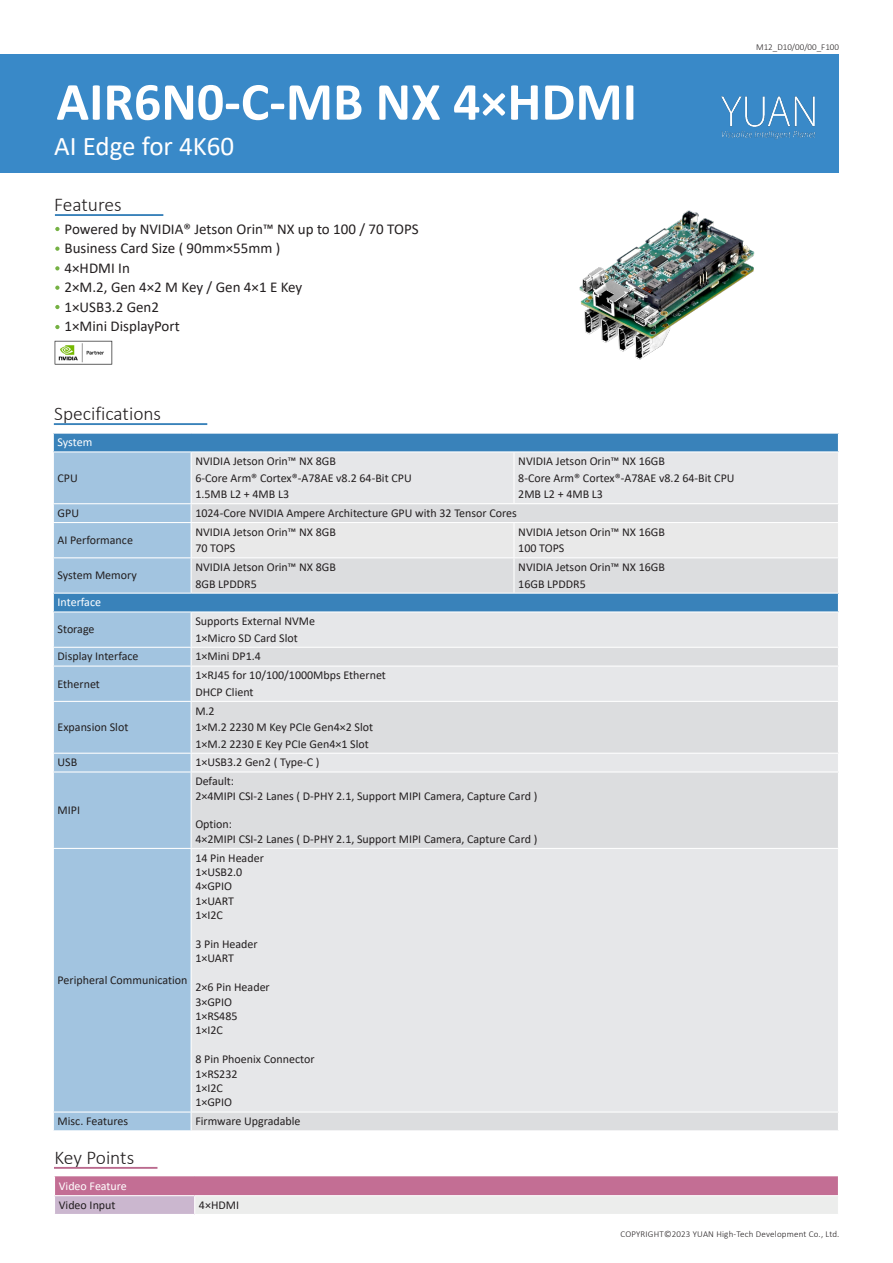
<style>
.page{position:relative;width:893px;height:1263px;background:#fff}
.page>*{position:absolute;margin:0;border:0;box-sizing:border-box;transform-origin:0 0}
.t1{font:700 54px "Calibri";color:#fff}
.t2{font:27px "Calibri";color:#fff}
.t3{font:300 19.5px "Calibri";color:#231f20}
.t4{font:15px "Calibri";color:#231f20}
.t5{font:12px "Calibri";color:#231f20}
.t6{font:12px "Calibri";color:#fff}
.t7{font:300 9px "Calibri";letter-spacing:.02em;color:#231f20}
.t8{font:300 9px "Calibri";color:#231f20}
</style>
<div class="page">
<div style="left:0;top:54px;width:839px;height:119px;background:#3989c8"></div>
<img style="left:721px;top:96px;width:95px;height:44px">
<hr style="left:55px;top:214px;width:108px;height:2px;background:#3982ba">
<svg style="left:55px;top:227px;width:5px;height:4px"></svg>
<svg style="left:55px;top:247px;width:5px;height:4px"></svg>
<svg style="left:55px;top:286px;width:5px;height:4px"></svg>
<svg style="left:55px;top:266px;width:5px;height:4px"></svg>
<svg style="left:55px;top:305px;width:5px;height:4px"></svg>
<img style="left:54px;top:340px;width:59px;height:25px">
<svg style="left:55px;top:325px;width:5px;height:4px"></svg>
<hr style="left:54px;top:1167px;width:103px;height:2px;background:#ba6a8e">
<div style="left:55px;top:1176px;width:783px;height:20px;background:#c36e94"></div>
<div style="left:55px;top:1196px;width:140px;height:18px;background:#cbb7cf"></div>
<div style="left:195px;top:1196px;width:643px;height:18px;background:#ecedec"></div>
<hr style="left:54px;top:1195px;width:141px;height:1px;background:#fff">
<hr style="left:195px;top:1195px;width:644px;height:1px;background:#fff">
<svg style="left:194px;top:1196px;width:1px;height:18px"></svg>
<hr style="left:54px;top:423px;width:153px;height:2px;background:#3982ba">
<div style="left:53px;top:433px;width:785px;height:19px;background:#3982ba"></div>
<div style="left:54px;top:452px;width:137px;height:678px;background:#a2c4e0"></div>
<div style="left:53px;top:593px;width:785px;height:19px;background:#3982ba"></div>
<div style="left:191px;top:612px;width:647px;height:35px;background:#e6e7e9"></div>
<div style="left:191px;top:647px;width:647px;height:19px;background:#dcdddf"></div>
<div style="left:191px;top:666px;width:647px;height:35px;background:#e6e7e9"></div>
<div style="left:191px;top:701px;width:647px;height:52px;background:#dcdddf"></div>
<div style="left:191px;top:753px;width:647px;height:19px;background:#e6e7e9"></div>
<div style="left:191px;top:772px;width:647px;height:76px;background:#dcdddf"></div>
<div style="left:191px;top:848px;width:647px;height:264px;background:#e6e7e9"></div>
<div style="left:191px;top:1112px;width:647px;height:19px;background:#dcdddf"></div>
<hr style="left:53px;top:433px;width:138px;height:1px;background:#fff">
<svg style="left:53px;top:434px;width:1px;height:17px"></svg>
<hr style="left:191px;top:433px;width:323px;height:1px;background:#fff">
<hr style="left:514px;top:433px;width:325px;height:1px;background:#fff">
<hr style="left:53px;top:451px;width:138px;height:1px;background:#fff">
<hr style="left:53px;top:503px;width:138px;height:1px;background:#fff">
<hr style="left:53px;top:522px;width:138px;height:1px;background:#fff">
<hr style="left:53px;top:557px;width:138px;height:1px;background:#fff">
<hr style="left:53px;top:593px;width:138px;height:1px;background:#fff">
<svg style="left:53px;top:594px;width:1px;height:17px"></svg>
<svg style="left:191px;top:434px;width:648px;height:177px"></svg>
<hr style="left:53px;top:611px;width:138px;height:1px;background:#fff">
<hr style="left:191px;top:611px;width:323px;height:1px;background:#fff">
<hr style="left:191px;top:612px;width:1px;height:35px;background:#fff">
<hr style="left:514px;top:611px;width:325px;height:1px;background:#fff">
<hr style="left:53px;top:647px;width:138px;height:1px;background:#fff">
<hr style="left:191px;top:647px;width:323px;height:1px;background:#fff">
<svg style="left:191px;top:648px;width:1px;height:17px"></svg>
<hr style="left:514px;top:647px;width:325px;height:1px;background:#fff">
<hr style="left:53px;top:665px;width:138px;height:2px;background:#fff">
<hr style="left:191px;top:665px;width:323px;height:2px;background:#fff">
<hr style="left:191px;top:667px;width:1px;height:34px;background:#fff">
<hr style="left:514px;top:665px;width:325px;height:2px;background:#fff">
<hr style="left:53px;top:701px;width:138px;height:1px;background:#fff">
<hr style="left:191px;top:701px;width:323px;height:1px;background:#fff">
<hr style="left:191px;top:702px;width:1px;height:51px;background:#fff">
<hr style="left:514px;top:701px;width:325px;height:1px;background:#fff">
<hr style="left:53px;top:753px;width:138px;height:1px;background:#fff">
<hr style="left:191px;top:753px;width:323px;height:1px;background:#fff">
<svg style="left:191px;top:754px;width:1px;height:17px"></svg>
<hr style="left:514px;top:753px;width:325px;height:1px;background:#fff">
<hr style="left:53px;top:771px;width:138px;height:1px;background:#fff">
<hr style="left:191px;top:771px;width:323px;height:1px;background:#fff">
<hr style="left:191px;top:772px;width:1px;height:76px;background:#fff">
<hr style="left:514px;top:771px;width:325px;height:1px;background:#fff">
<hr style="left:53px;top:848px;width:138px;height:1px;background:#fff">
<hr style="left:191px;top:848px;width:323px;height:1px;background:#fff">
<hr style="left:191px;top:849px;width:1px;height:262px;background:#fff">
<hr style="left:514px;top:848px;width:325px;height:1px;background:#fff">
<hr style="left:53px;top:1111px;width:138px;height:1px;background:#fff">
<hr style="left:191px;top:1111px;width:323px;height:1px;background:#fff">
<svg style="left:191px;top:1112px;width:1px;height:18px"></svg>
<hr style="left:514px;top:1111px;width:325px;height:1px;background:#fff">
<hr style="left:191px;top:1130px;width:323px;height:1px;background:#fff">
<hr style="left:514px;top:1130px;width:325px;height:1px;background:#fff">
<img style="left:579px;top:210px;width:176px;height:150px">
<p class="t1" style="left:56px;top:64px;width:582px">AIR6N0-C-MB NX 4×HDMI</p>
<p class="t2" style="left:54px;top:127px;width:182px">AI Edge for 4K60</p>
<p class="t3" style="left:54px;top:193px;width:69px">Features</p>
<p class="t4" style="left:65px;top:218px;width:356px">Powered by NVIDIA® Jetson Orin™ NX up to 100 / 70 TOPS</p>
<p class="t4" style="left:65px;top:238px;width:217px">Business Card Size ( 90mm×55mm )</p>
<p class="t4" style="left:65px;top:257px;width:67px">4×HDMI In</p>
<p class="t4" style="left:65px;top:277px;width:239px">2×M.2, Gen 4×2 M Key / Gen 4×1 E Key</p>
<p class="t4" style="left:65px;top:296px;width:96px">1×USB3.2 Gen2</p>
<p class="t4" style="left:65px;top:316px;width:117px">1×Mini DisplayPort</p>
<p class="t8" style="left:756px;top:41px;width:84px">M12_D10/00/00_F100</p>
<p class="t3" style="left:54px;top:401px;width:108px">Specifications</p>
<p class="t6" style="left:58px;top:434px;width:36px">System</p>
<p class="t5" style="left:58px;top:469px;width:22px">CPU</p>
<p class="t5" style="left:195px;top:453px;width:142px">NVIDIA Jetson Orin™ NX 8GB</p>
<p class="t5" style="left:195px;top:469px;width:218px">6-Core Arm® Cortex®-A78AE v8.2 64-Bit CPU</p>
<p class="t5" style="left:195px;top:486px;width:95px">1.5MB L2 + 4MB L3</p>
<p class="t5" style="left:518px;top:453px;width:148px">NVIDIA Jetson Orin™ NX 16GB</p>
<p class="t5" style="left:518px;top:469px;width:218px">8-Core Arm® Cortex®-A78AE v8.2 64-Bit CPU</p>
<p class="t5" style="left:518px;top:486px;width:86px">2MB L2 + 4MB L3</p>
<p class="t5" style="left:58px;top:505px;width:23px">GPU</p>
<p class="t5" style="left:195px;top:505px;width:323px">1024-Core NVIDIA Ampere Architecture GPU with 32 Tensor Cores</p>
<p class="t5" style="left:58px;top:532px;width:77px">AI Performance</p>
<p class="t5" style="left:195px;top:523px;width:142px">NVIDIA Jetson Orin™ NX 8GB</p>
<p class="t5" style="left:195px;top:540px;width:42px">70 TOPS</p>
<p class="t5" style="left:518px;top:523px;width:148px">NVIDIA Jetson Orin™ NX 16GB</p>
<p class="t5" style="left:518px;top:540px;width:48px">100 TOPS</p>
<p class="t5" style="left:58px;top:567px;width:81px">System Memory</p>
<p class="t6" style="left:58px;top:594px;width:45px">Interface</p>
<p class="t5" style="left:58px;top:621px;width:38px">Storage</p>
<p class="t5" style="left:195px;top:559px;width:142px">NVIDIA Jetson Orin™ NX 8GB</p>
<p class="t5" style="left:195px;top:575px;width:63px">8GB LPDDR5</p>
<p class="t5" style="left:195px;top:613px;width:121px">Supports External NVMe</p>
<p class="t5" style="left:195px;top:629px;width:104px">1×Micro SD Card Slot</p>
<p class="t5" style="left:58px;top:648px;width:83px">Display Interface</p>
<p class="t5" style="left:195px;top:648px;width:67px">1×Mini DP1.4</p>
<p class="t5" style="left:58px;top:675px;width:44px">Ethernet</p>
<p class="t5" style="left:195px;top:667px;width:192px">1×RJ45 for 10/100/1000Mbps Ethernet</p>
<p class="t5" style="left:195px;top:683px;width:60px">DHCP Client</p>
<p class="t5" style="left:58px;top:719px;width:72px">Expansion Slot</p>
<p class="t5" style="left:195px;top:702px;width:21px">M.2</p>
<p class="t5" style="left:195px;top:719px;width:179px">1×M.2 2230 M Key PCIe Gen4×2 Slot</p>
<p class="t5" style="left:195px;top:735px;width:175px">1×M.2 2230 E Key PCIe Gen4×1 Slot</p>
<p class="t5" style="left:518px;top:559px;width:148px">NVIDIA Jetson Orin™ NX 16GB</p>
<p class="t5" style="left:518px;top:575px;width:69px">16GB LPDDR5</p>
<p class="t5" style="left:58px;top:754px;width:21px">USB</p>
<p class="t5" style="left:195px;top:754px;width:126px">1×USB3.2 Gen2 ( Type-C )</p>
<p class="t5" style="left:58px;top:802px;width:24px">MIPI</p>
<p class="t5" style="left:195px;top:773px;width:40px">Default:</p>
<p class="t5" style="left:195px;top:787px;width:344px">2×4MIPI CSI-2 Lanes ( D-PHY 2.1, Support MIPI Camera, Capture Card )</p>
<p class="t5" style="left:195px;top:816px;width:38px">Option:</p>
<p class="t5" style="left:195px;top:830px;width:344px">4×2MIPI CSI-2 Lanes ( D-PHY 2.1, Support MIPI Camera, Capture Card )</p>
<p class="t5" style="left:58px;top:972px;width:131px">Peripheral Communication</p>
<p class="t5" style="left:195px;top:849px;width:70px">14 Pin Header</p>
<p class="t5" style="left:195px;top:864px;width:48px">1×USB2.0</p>
<p class="t5" style="left:195px;top:878px;width:38px">4×GPIO</p>
<p class="t5" style="left:195px;top:892px;width:40px">1×UART</p>
<p class="t5" style="left:195px;top:907px;width:29px">1×I2C</p>
<p class="t5" style="left:195px;top:936px;width:64px">3 Pin Header</p>
<p class="t5" style="left:195px;top:950px;width:40px">1×UART</p>
<p class="t5" style="left:195px;top:979px;width:76px">2×6 Pin Header</p>
<p class="t5" style="left:195px;top:993px;width:38px">3×GPIO</p>
<p class="t5" style="left:195px;top:1008px;width:44px">1×RS485</p>
<p class="t5" style="left:195px;top:1022px;width:29px">1×I2C</p>
<p class="t5" style="left:195px;top:1051px;width:121px">8 Pin Phoenix Connector</p>
<p class="t5" style="left:195px;top:1065px;width:44px">1×RS232</p>
<p class="t5" style="left:195px;top:1080px;width:29px">1×I2C</p>
<p class="t5" style="left:195px;top:1094px;width:38px">1×GPIO</p>
<p class="t5" style="left:58px;top:1113px;width:72px">Misc. Features</p>
<p class="t5" style="left:195px;top:1113px;width:107px">Firmware Upgradable</p>
<p class="t3" style="left:54px;top:1145px;width:81px">Key Points</p>
<p class="t6" style="left:59px;top:1177px;width:70px">Video Feature</p>
<p class="t5" style="left:59px;top:1196px;width:58px">Video Input</p>
<p class="t5" style="left:199px;top:1196px;width:42px">4×HDMI</p>
<p class="t7" style="left:620px;top:1229px;width:220px">COPYRIGHT©2023 YUAN High-Tech Development Co., Ltd.</p>
</div>
